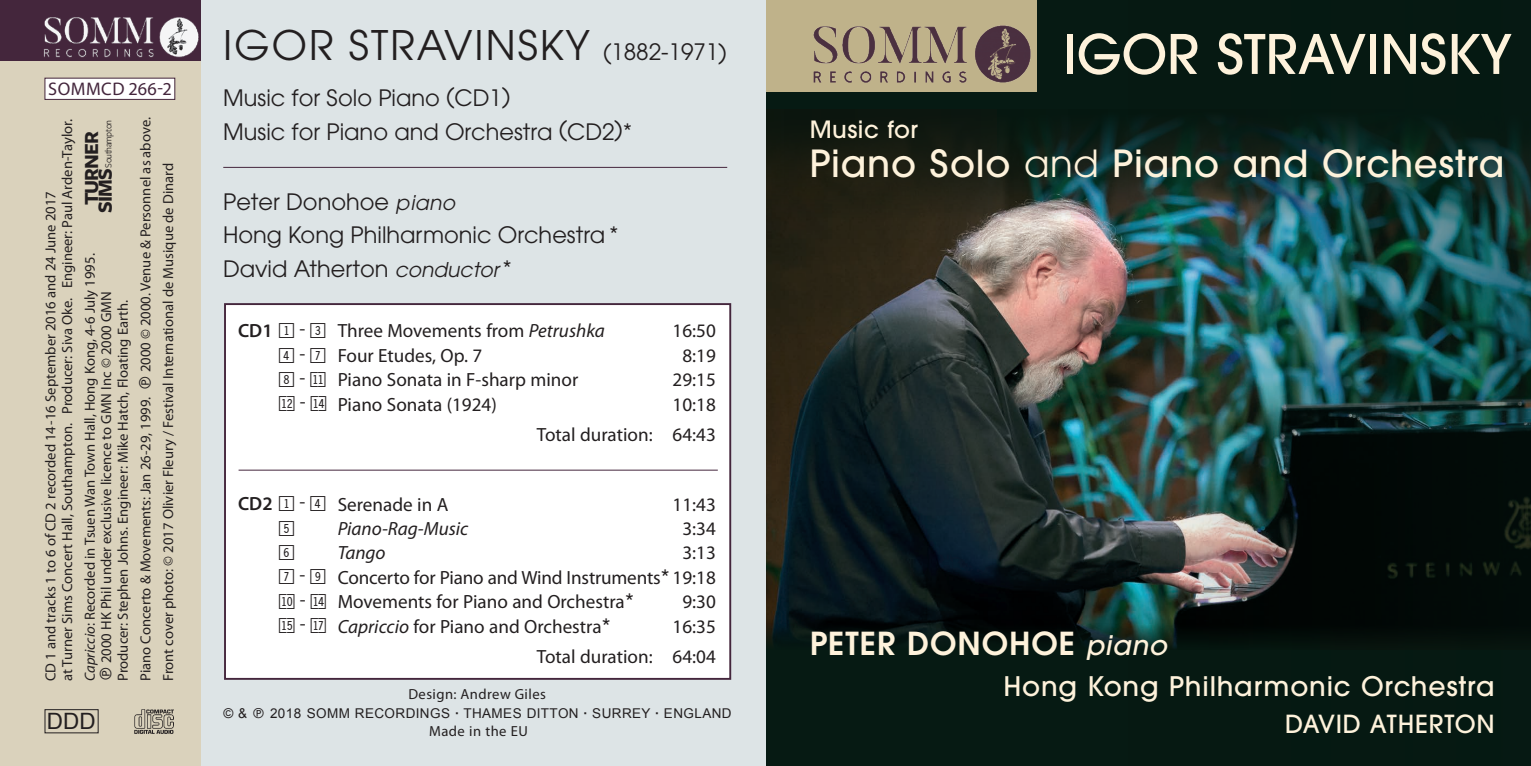
<style>
.page{position:relative;width:1531px;height:766px;background:#fff}
.page>*{position:absolute;margin:0;border:0;box-sizing:border-box;transform-origin:0 0}
.t1{font:500 54px "ITC Avant Garde Pro";color:#fef2db}
.t2{font:40.5px "ITC Avant Garde Pro";letter-spacing:.05em;color:#231f20}
.t3{font:500 37.12px "ITC Avant Garde Pro";letter-spacing:.02em;color:#fef2db}
.t4{font:600 31.5px "ITC Avant Garde Pro";letter-spacing:.03em;color:#fef2db}
.t5{font:500 26.78px "ITC Avant Garde Pro";letter-spacing:.03em;color:#fef2db}
.t6{font:500 24.75px "ITC Avant Garde Pro";letter-spacing:.03em;color:#fef2db}
.t7{font:500 23.62px "ITC Avant Garde Pro";letter-spacing:.02em;color:#fef2db}
.t8{font:22.5px/33.3px "ITC Avant Garde Pro";color:#231f20}
.t9{font:22.5px "Arial";color:#231f20}
.t10{font:700 20.93px "Freight Sans";letter-spacing:-.05em;color:#231f20}
.t11{font:19.12px/30.8px "Myriad Pro";color:#231f20;text-align:right}
.t12{font:italic 19.12px "Myriad Pro";color:#231f20}
.t13{font:19.12px "Double Digits Square";color:#231f20}
.t14{font:18.22px "Myriad Pro";letter-spacing:.03em;color:#44263c}
.t15{font:14.62px/16.4px "Myriad Pro";color:#231f20}
.t16{font:14.62px "Myriad Pro";letter-spacing:.03em;color:#231f20}
.t17{font:13.5px "Arial";letter-spacing:.03em;color:#231f20}
.t18{font:9.67px "Freight Sans";letter-spacing:-.05em;color:#231f20}
.s1{font-style:italic}
.s2{font-size:22.5px}
.s3{font-style:italic;font-size:20.25px}
.s4{font-weight:600}
.s5{font-family:"Double Digits Square"}
.s6{font-family:"ITC Avant Garde Pro";font-size:22.5px}
.s7{font-weight:700}
.s8{font-weight:400}
.s9{font-weight:500;font-style:italic;font-size:26.78px}
</style>
<div class="page">
<div style="left:765px;top:0;width:766px;height:765px;background:#061a13"></div>
<img style="left:765px;top:220px;width:363px;height:403px">
<svg style="left:765px;top:623px;width:363px;height:26px"></svg>
<svg style="left:765px;top:109px;width:363px;height:111px"></svg>
<img style="left:1128px;top:124px;width:403px;height:524px">
<div style="left:765px;top:0;width:272px;height:91px;background:#bfb28a"></div>
<img style="left:813px;top:25px;width:218px;height:58px">
<div style="left:48px;top:0;width:717px;height:765px;background:#dde4e6"></div>
<div style="left:0;top:0;width:200px;height:765px;background:#dad2bc"></div>
<div style="left:45px;top:78px;width:130px;height:22px;background:#fff;border:1px solid #44263c"></div>
<div style="left:0;top:0;width:200px;height:61px;background:#44263c"></div>
<img style="left:43px;top:17px;width:156px;height:41px">
<div style="left:45px;top:709px;width:53px;height:24px;border:1px solid #231f20"></div>
<img style="left:134px;top:709px;width:39px;height:24px">
<hr style="left:223px;top:167px;width:504px;height:1px;background:#44263c">
<div style="left:224px;top:303px;width:507px;height:376px;background:#fff;border:2px solid #44263c"></div>
<hr style="left:239px;top:469px;width:479px;height:1px;background:#44263c">
<p class="t14" style="left:48px;top:78px;width:125px">SOMMCD 266-2</p>
<p class="t15" style="left:42px;top:680px;width:563px;rotate:-90deg">CD 1 and tracks 1 to 6 of CD 2 recorded 14-16 September 2016 and 24 June 2017<br>at Turner Sims Concert Hall, Southampton. Producer: Siva Oke. Engineer: Paul Arden-Taylor.</p>
<h3 class="t10" style="left:80px;top:205px;width:75px;rotate:-90deg">TURNER</h3>
<p class="t18" style="left:103px;top:168px;width:49px;rotate:-90deg">Southampton</p>
<h3 class="t10" style="left:94px;top:213px;width:46px;rotate:-90deg">SIMS</h3>
<p class="t15" style="left:81px;top:680px;width:429px;rotate:-90deg"><span class="s1">Capriccio</span>: Recorded in Tsuen Wan Town Hall, Hong Kong, 4-6 July 1995.</p>
<p class="t15" style="left:98px;top:680px;width:391px;rotate:-90deg">➔ 2000 HK Phil under exclusive licence to GMN Inc © 2000 GMN<br>Producer: Stephen Johns. Engineer: Mike Hatch, Floating Earth.</p>
<p class="t15" style="left:134px;top:680px;width:565px;line-height:22.7px;rotate:-90deg">Piano Concerto &amp; Movements: Jan 26-29, 1999. ➔ 2000 © 2000. Venue &amp; Personnel as above.<br>Front cover photo: © 2017 Olivier Fleury / Festival International de Musique de Dinard</p>
<h3 class="t9" style="left:47px;top:706px;width:50px">DDD</h3>
<h2 class="t2" style="left:223px;top:20px;width:505px">IGOR STRAVINSKY <span class="s2">(1882-1971)</span></h2>
<h3 class="t8" style="left:223px;top:81px;width:411px">Music for Solo Piano (CD1)<br>Music for Piano and Orchestra (CD2)*</h3>
<h3 class="t8" style="left:223px;top:185px;width:397px">Peter Donohoe <span class="s3">piano<br></span>Hong Kong Philharmonic Orchestra *<br>David Atherton <span class="s3">conductor</span> *</h3>
<h3 class="t11" style="left:238px;top:315px;width:368px"><span class="s4">CD1</span> <span class="s5">1</span> - <span class="s5">3</span> Three Movements from <span class="s1">Petrushka</span></h3>
<h3 class="t11" style="left:673px;top:315px;width:45px">16:50</h3>
<h3 class="t11" style="left:279px;top:339px;width:205px"><span class="s5">4</span> - <span class="s5">7</span> Four Etudes, Op. 7</h3>
<h3 class="t11" style="left:682px;top:339px;width:35px">8:19</h3>
<h3 class="t11" style="left:279px;top:364px;width:301px"><span class="s5">8</span> - <span class="s5">BM</span> Piano Sonata in F-sharp minor</h3>
<h3 class="t11" style="left:673px;top:364px;width:45px">29:15</h3>
<h3 class="t11" style="left:279px;top:388px;width:219px"><span class="s5">BN</span> - <span class="s5">BP</span> Piano Sonata (1924)</h3>
<h3 class="t11" style="left:537px;top:388px;width:180px">10:18<br>Total duration: 64:43</h3>
<h3 class="t11" style="left:238px;top:488px;width:212px"><span class="s4">CD2</span> <span class="s5">1</span> - <span class="s5">4</span> Serenade in A</h3>
<h3 class="t11" style="left:673px;top:488px;width:45px">11:43</h3>
<h3 class="t13" style="left:279px;top:520px;width:16px">5</h3>
<h3 class="t12" style="left:338px;top:516px;width:132px">Piano-Rag-Music</h3>
<h3 class="t11" style="left:682px;top:512px;width:35px">3:34</h3>
<h3 class="t13" style="left:279px;top:545px;width:16px">6</h3>
<h3 class="t12" style="left:338px;top:541px;width:49px">Tango</h3>
<h3 class="t11" style="left:279px;top:540px;width:438px;line-height:24.3px;text-align:justify;text-indent:403px">3:13<br><span class="s5">7</span> - <span class="s5">9</span> Concerto for Piano and Wind Instruments<span class="s6">*</span>19:18<br><span class="s5">BL</span> - <span class="s5">BP</span> Movements for Piano and Orchestra<span class="s6">*</span></h3>
<h3 class="t11" style="left:682px;top:585px;width:35px">9:30</h3>
<h3 class="t11" style="left:279px;top:610px;width:333px"><span class="s5">BQ</span> - <span class="s5">BS</span> <span class="s1">Capriccio</span> for Piano and Orchestra<span class="s6">*</span></h3>
<h3 class="t11" style="left:537px;top:610px;width:180px">16:35<br>Total duration: 64:04</h3>
<p class="t16" style="left:408px;top:685px;width:139px">Design: Andrew Giles</p>
<p class="t17" style="left:223px;top:704px;width:510px">© &amp; ➔ 2018 SOMM RECORDINGS <span class="s7">·</span> THAMES DITTON <span class="s7">·</span> SURREY <span class="s7">·</span> ENGLAND</p>
<p class="t16" style="left:429px;top:722px;width:100px">Made in the EU</p>
<h1 class="t1" style="left:1063px;top:20px;width:451px">IGOR STRAVINSKY</h1>
<h3 class="t7" style="left:810px;top:114px;width:110px">Music for</h3>
<h3 class="t3" style="left:810px;top:139px;width:696px">Piano Solo <span class="s8">and</span> Piano and Orchestra</h3>
<h3 class="t4" style="left:810px;top:622px;width:359px">PETER DONOHOE <span class="s9">piano</span></h3>
<h3 class="t5" style="left:1003px;top:669px;width:493px">Hong Kong Philharmonic Orchestra</h3>
<h3 class="t6" style="left:1285px;top:707px;width:211px">DAVID ATHERTON</h3>
</div>
